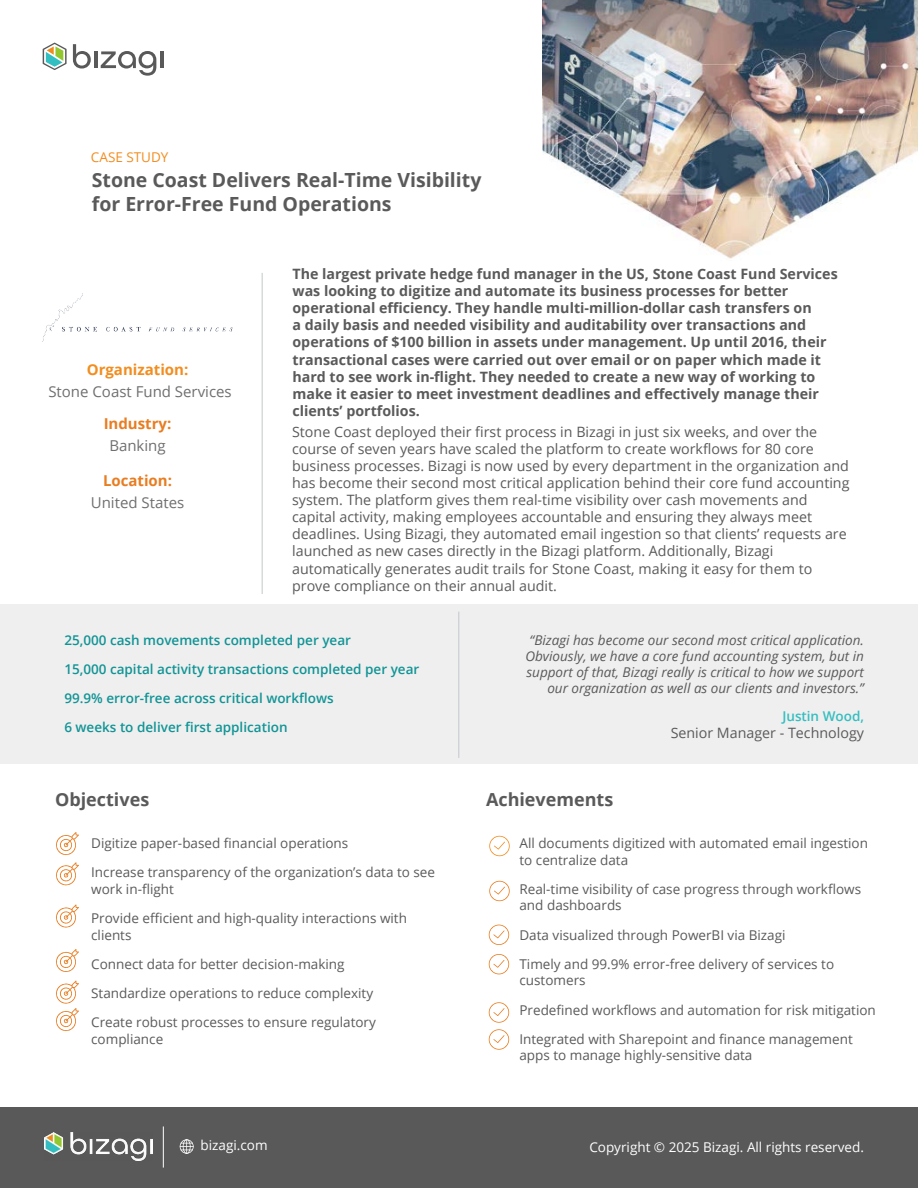
<style>
.page{position:relative;width:918px;height:1188px;background:#fff}
.page>*{position:absolute;margin:0;border:0;box-sizing:border-box;transform-origin:0 0}
.t1{font:700 19.5px/23.4px "Open Sans";color:#5a5a5a}
.t2{font:700 18px "Open Sans";color:#5a5a5a}
.t3{font:15px "Open Sans";color:#706f6f}
.t4{font:700 15px "Open Sans";color:#e87d21}
.t5{font:700 15px "Open Sans";color:#f28d1f}
.t6{font:14.25px/17.1px "Open Sans";color:#5a5a5a}
.t7{font:700 14.25px/17.1px "Open Sans";color:#5a5a5a}
.t8{font:13.5px/29.2px "Open Sans";color:#5a5a5a}
.t9{font:italic 13.5px/16.2px "Open Sans";color:#5a5a5a;text-align:right}
.t10{font:600 13.5px/29px "Open Sans";color:#119496}
.t11{font:13.5px "Open Sans";color:#fff}
.t12{font:600 13.5px "Open Sans";color:#35bec0}
.t13{font:13.5px "Open Sans";color:#f28d1f}
</style>
<div class="page">
<div style="left:0;top:1107px;width:918px;height:81px;background:#595959"></div>
<hr style="left:163px;top:1126px;width:1px;height:42px;background:#fff">
<svg style="left:180px;top:1139px;width:14px;height:15px"></svg>
<img style="left:44px;top:1132px;width:108px;height:29px">
<div style="left:0;top:604px;width:918px;height:160px;background:#efefef"></div>
<hr style="left:262px;top:273px;width:1px;height:321px;background:#c4c6cb">
<hr style="left:459px;top:612px;width:1px;height:146px;background:#c4c6cb">
<svg style="left:489px;top:836px;width:21px;height:20px"></svg>
<svg style="left:489px;top:881px;width:21px;height:20px"></svg>
<svg style="left:489px;top:925px;width:20px;height:20px"></svg>
<svg style="left:489px;top:954px;width:20px;height:20px"></svg>
<svg style="left:489px;top:1002px;width:20px;height:21px"></svg>
<svg style="left:489px;top:1029px;width:20px;height:21px"></svg>
<svg style="left:56px;top:832px;width:23px;height:24px"></svg>
<svg style="left:56px;top:904px;width:23px;height:24px"></svg>
<svg style="left:56px;top:949px;width:23px;height:23px"></svg>
<svg style="left:56px;top:981px;width:23px;height:51px"></svg>
<svg style="left:56px;top:862px;width:23px;height:24px"></svg>
<svg style="left:43px;top:43px;width:24px;height:27px"></svg>
<svg style="left:73px;top:44px;width:18px;height:25px"></svg>
<hr style="left:94px;top:51px;width:3px;height:17px;background:#595959">
<svg style="left:101px;top:51px;width:55px;height:25px"></svg>
<hr style="left:160px;top:51px;width:4px;height:17px;background:#595959">
<img style="left:543px;top:0;width:375px;height:259px">
<img style="left:43px;top:294px;width:189px;height:47px">
<p class="t13" style="left:91px;top:147px;width:79px">CASE STUDY</p>
<h1 class="t1" style="left:92px;top:168px;width:391px">Stone Coast Delivers Real-Time Visibility for Error-Free Fund Operations</h1>
<p class="t5" style="left:87px;top:359px;width:103px">Organization:</p>
<p class="t4" style="left:104px;top:413px;width:69px">Industry:</p>
<p class="t3" style="left:48px;top:381px;width:185px">Stone Coast Fund Services</p>
<p class="t3" style="left:109px;top:435px;width:58px">Banking</p>
<p class="t4" style="left:103px;top:470px;width:71px">Location:</p>
<p class="t3" style="left:91px;top:492px;width:95px">United States</p>
<p class="t7" style="left:292px;top:265px;width:547px">The largest private hedge fund manager in the US, Stone Coast Fund Services was looking to digitize and automate its business processes for better operational efficiency. They handle multi-million-dollar cash transfers on<br>a daily basis and needed visibility and auditability over transactions and operations of $100 billion in assets under management. Up until 2016, their transactional cases were carried out over email or on paper which made it hard to see work in-flight. They needed to create a new way of working to make it easier to meet investment deadlines and effectively manage their clients’ portfolios.</p>
<p class="t6" style="left:292px;top:423px;width:559px">Stone Coast deployed their first process in Bizagi in just six weeks, and over the course of seven years have scaled the platform to create workflows for 80 core business processes. Bizagi is now used by every department in the organization and has become their second most critical application behind their core fund accounting system. The platform gives them real-time visibility over cash movements and capital activity, making employees accountable and ensuring they always meet deadlines. Using Bizagi, they automated email ingestion so that clients’ requests are launched as new cases directly in the Bizagi platform. Additionally, Bizagi automatically generates audit trails for Stone Coast, making it easy for them to prove compliance on their annual audit.</p>
<p class="t10" style="left:64px;top:625px;width:356px">25,000 cash movements completed per year<br>15,000 capital activity transactions completed per year 99.9% error-free across critical workflows<br>6 weeks to deliver first application</p>
<p class="t2" style="left:55px;top:787px;width:96px">Objectives</p>
<p class="t8" style="left:91px;top:828px;width:345px">Digitize paper-based financial operations<br>Increase transparency of the organization’s data to see</p>
<p class="t8" style="left:91px;top:874px;width:317px">work in-flight<br>Provide efficient and high-quality interactions with</p>
<p class="t8" style="left:91px;top:920px;width:286px">clients<br>Connect data for better decision-making Standardize operations to reduce complexity Create robust processes to ensure regulatory</p>
<p class="t8" style="left:91px;top:1024px;width:74px">compliance</p>
<p class="t9" style="left:525px;top:631px;width:340px">“Bizagi has become our second most critical application.<br>Obviously, we have a core fund accounting system, but in support of that, Bizagi really is critical to how we support our organization as well as our clients and investors.”</p>
<p class="t2" style="left:486px;top:787px;width:129px">Achievements</p>
<p class="t12" style="left:782px;top:707px;width:83px">Justin Wood,</p>
<p class="t6" style="left:671px;top:724px;width:195px">Senior Manager - Technology</p>
<p class="t8" style="left:519px;top:835px;width:350px;line-height:16.5px">All documents digitized with automated email ingestion to centralize data</p>
<p class="t8" style="left:519px;top:880px;width:343px;line-height:16.5px">Real-time visibility of case progress through workflows and dashboards</p>
<p class="t8" style="left:519px;top:920px;width:316px">Data visualized through PowerBI via Bizagi<br>Timely and 99.9% error-free delivery of services to</p>
<p class="t8" style="left:519px;top:966px;width:358px">customers<br>Predefined workflows and automation for risk mitigation<br>Integrated with Sharepoint and finance management</p>
<p class="t8" style="left:519px;top:1041px;width:234px">apps to manage highly-sensitive data</p>
<p class="t11" style="left:201px;top:1135px;width:69px">bizagi.com</p>
<p class="t11" style="left:589px;top:1138px;width:276px">Copyright © 2025 Bizagi. All rights reserved.</p>
</div>
